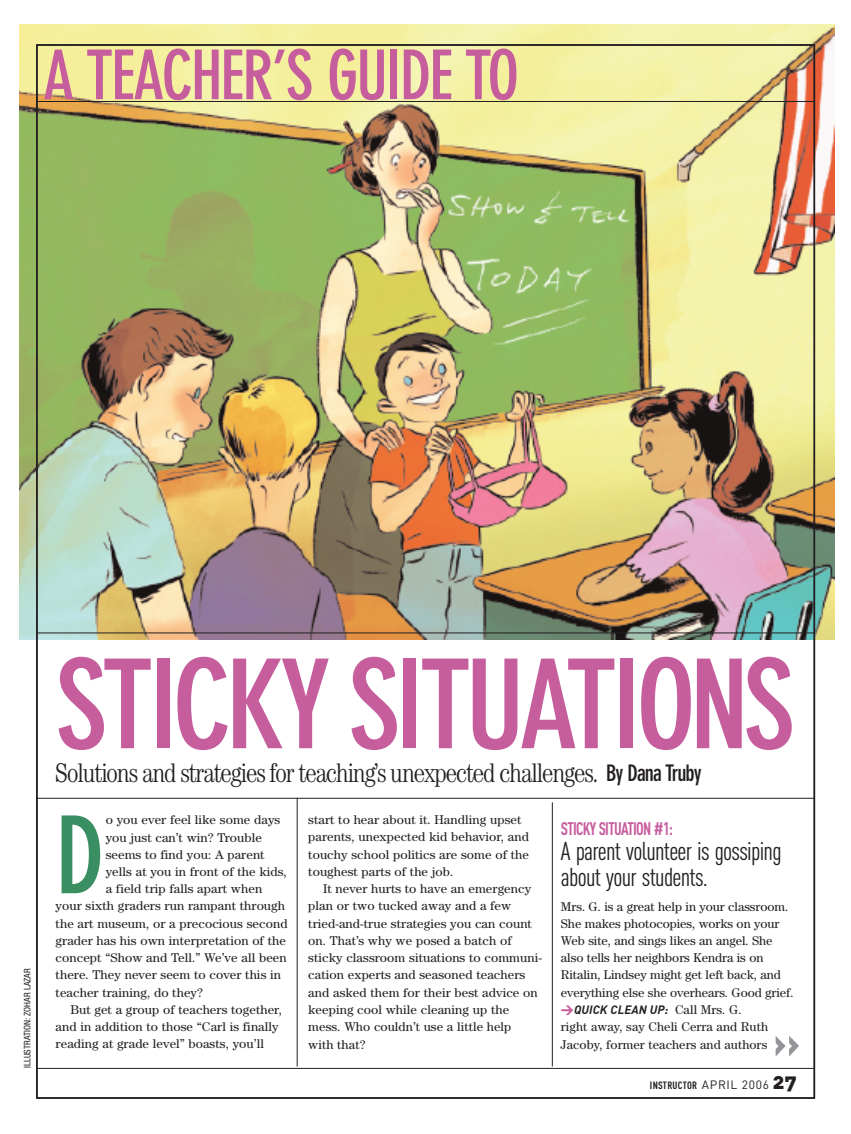
<style>
.page{position:relative;width:851px;height:1134px;background:#fff}
.page>*{position:absolute;margin:0;border:0;box-sizing:border-box;transform-origin:0 0}
.t1{font:700 condensed 121.8px "DIN Neuzeit Grotesk";letter-spacing:-.045em;color:#c65e9e;scale:1.05 1}
.t2{font:700 condensed 105.75px "DIN Neuzeit Grotesk";color:#398f62}
.t3{font:700 condensed 67.5px "DIN Neuzeit Grotesk";letter-spacing:-.03em;color:#c65e9e}
.t4{font:300 condensed 27px "Century";letter-spacing:-.06em;color:#231f20}
.t5{font:25.5px/26.2px "DIN Cond";letter-spacing:-.03em;color:#231f20}
.t6{font:700 18px "DIN Cond";letter-spacing:-.045em;color:#c65e9e;scale:.91 1}
.t7{font:12.75px/17.2px "Century";letter-spacing:.005em;color:#231f20}
.t8{font:italic 700 12px "DIN";letter-spacing:.005em;color:#231f20}
.t9{font:700 10.5px "DIN Cond";letter-spacing:.03em;color:#231f20}
.t10{font:condensed 9px "Helvetica Neue";color:#231f20}
.s1{font-family:"DIN Neuzeit Grotesk";font-weight:700;font-size:22.5px}
.s2{font-weight:900;font-style:normal;font-size:12.75px;color:#c65e9e}
.s3{font-family:"Century";font-weight:400;font-style:normal;font-size:12.75px}
.s4{font-family:"DIN";font-weight:400;font-size:12px}
.s5{font-family:"DIN Black Alternate";font-weight:400;font-size:21px}
</style>
<div class="page">
<img style="left:20px;top:24px;width:814px;height:616px">
<hr style="left:37px;top:1068px;width:777px;height:1px;background:#231f20">
<hr style="left:36px;top:798px;width:778px;height:1px;background:#231f20">
<hr style="left:36px;top:633px;width:778px;height:1px;background:#231f20">
<hr style="left:37px;top:101px;width:777px;height:1px;background:#231f20">
<hr style="left:297px;top:798px;width:1px;height:268px;background:#231f20">
<hr style="left:552px;top:802px;width:1px;height:264px;background:#231f20">
<img style="left:775px;top:1036px;width:24px;height:21px">
<h3 class="t3" style="left:43px;top:50px;width:477px">A TEACHER’S GUIDE TO</h3>
<p class="t10" style="left:24px;top:1068px;width:101px;rotate:-90deg">ILLUSTRATION: ZOHAR LAZAR</p>
<h1 class="t1" style="left:55px;top:659px;width:706px">STICKY SITUATIONS</h1>
<h3 class="t4" style="left:55px;top:763px;width:648px">Solutions and strategies for teaching’s unexpected challenges. <span class="s1">By Dana Truby</span></h3>
<h2 class="t2" style="left:56px;top:815px;width:50px">D</h2>
<p class="t7" style="left:106px;top:812px;width:176px">o you ever feel like some days</p>
<p class="t7" style="left:106px;top:830px;width:158px">you just can’t win? Trouble</p>
<p class="t7" style="left:106px;top:847px;width:160px">seems to find you: A parent</p>
<p class="t7" style="left:106px;top:864px;width:182px">yells at you in front of the kids,</p>
<p class="t7" style="left:106px;top:881px;width:158px">a field trip falls apart when</p>
<p class="t7" style="left:56px;top:899px;width:231px">your sixth graders run rampant through</p>
<p class="t7" style="left:56px;top:916px;width:233px">the art museum, or a precocious second</p>
<p class="t7" style="left:56px;top:933px;width:232px">grader has his own interpretation of the</p>
<p class="t7" style="left:56px;top:950px;width:232px">concept “Show and Tell.” We’ve all been</p>
<p class="t7" style="left:56px;top:968px;width:227px">there. They never seem to cover this in</p>
<p class="t7" style="left:56px;top:985px;width:149px">teacher training, do they?</p>
<p class="t7" style="left:70px;top:1002px;width:213px">But get a group of teachers together,</p>
<p class="t7" style="left:56px;top:1019px;width:224px">and in addition to those “Carl is finally</p>
<p class="t7" style="left:56px;top:1037px;width:210px">reading at grade level” boasts, you’ll</p>
<p class="t7" style="left:308px;top:812px;width:222px">start to hear about it. Handling upset parents, unexpected kid behavior, and touchy school politics are some of the toughest parts of the job.</p>
<p class="t7" style="left:308px;top:881px;width:235px;text-indent:15px">It never hurts to have an emergency plan or two tucked away and a few tried-and-true strategies you can count on. That’s why we posed a batch of sticky classroom situations to communi&shy;cation experts and seasoned teachers and asked them for their best advice on keeping cool while cleaning up the mess. Who couldn’t use a little help<br>with that?</p>
<h3 class="t6" style="left:561px;top:818px;width:125px">STICKY SITUATION #1:</h3>
<h3 class="t5" style="left:561px;top:837px;width:222px">A parent volunteer is gossiping about your students.</h3>
<p class="t7" style="left:561px;top:899px;width:234px">Mrs. G. is a great help in your classroom.<br>She makes photocopies, works on your Web site, and sings likes an angel. She also tells her neighbors Kendra is on Ritalin, Lindsey might get left back, and everything else she overhears. Good grief.</p>
<p class="t8" style="left:561px;top:1003px;width:182px"><span class="s2">&gt;</span>QUICK CLEAN UP: <span class="s3">Call Mrs. G.</span></p>
<p class="t7" style="left:561px;top:1019px;width:209px">right away, say Cheli Cerra and Ruth<br>Jacoby, former teachers and authors</p>
<p class="t9" style="left:650px;top:1079px;width:148px">INSTRUCTOR <span class="s4">APRIL 2006</span> <span class="s5">27</span></p>
</div>
